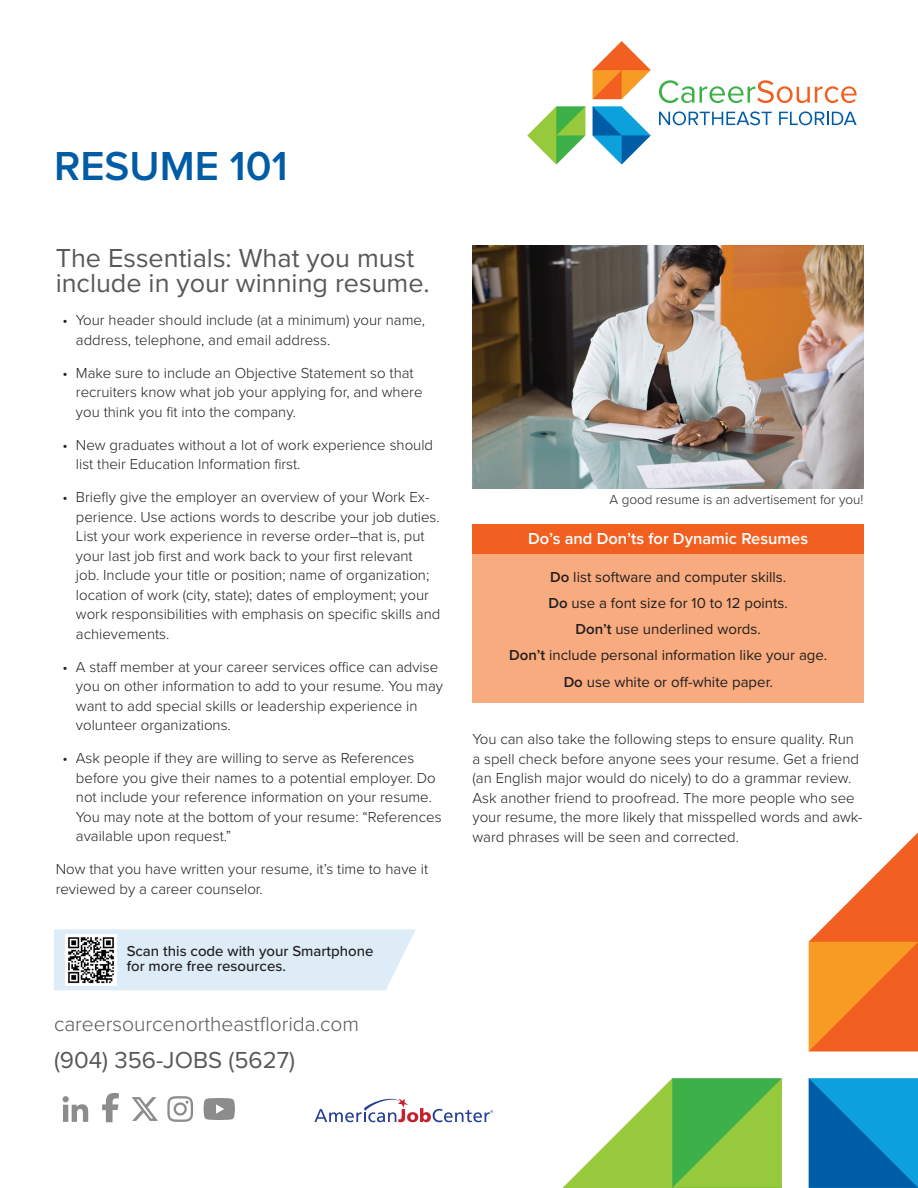
<style>
.page{position:relative;width:918px;height:1188px;background:#fff}
.page>*{position:absolute;margin:0;border:0;box-sizing:border-box;transform-origin:0 0}
.t1{font:600 42px "Proxima Nova";color:#015ca6}
.t2{font:27px/25.5px "Proxima Nova";color:#57585a}
.t3{font:24px "Proxima Nova";color:#57585a}
.t4{font:300 21px "Proxima Nova";color:#57585a}
.t5{font:600 16.5px "Proxima Nova";color:#fff}
.t6{font:300 15px/19.5px "Proxima Nova";color:#231f20}
.t7{font:15px "Proxima Nova";color:#231f20}
.t8{font:500 15px/15px "Proxima Nova";color:#231f20}
.t9{font:300 13.5px "Proxima Nova";color:#231f20}
.s1{font-weight:600}
</style>
<div class="page">
<div style="left:54px;top:929px;width:362px;height:61px;background:#ddecf6"></div>
<svg style="left:527px;top:106px;width:58px;height:59px"></svg>
<svg style="left:593px;top:41px;width:58px;height:58px"></svg>
<svg style="left:593px;top:106px;width:58px;height:59px"></svg>
<svg style="left:659px;top:80px;width:198px;height:23px"></svg>
<svg style="left:659px;top:111px;width:113px;height:14px"></svg>
<svg style="left:779px;top:111px;width:78px;height:14px"></svg>
<div style="left:472px;top:525px;width:392px;height:29px;background:#f26021"></div>
<div style="left:472px;top:554px;width:392px;height:149px;background:#f8ab7f"></div>
<img style="left:472px;top:245px;width:392px;height:243px">
<svg style="left:314px;top:1098px;width:179px;height:24px"></svg>
<img style="left:65px;top:934px;width:52px;height:52px">
<svg style="left:563px;top:1078px;width:219px;height:110px"></svg>
<hr style="left:672px;top:1187px;width:110px;height:1px;background:#3eb049">
<svg style="left:809px;top:832px;width:109px;height:219px"></svg>
<svg style="left:809px;top:1078px;width:109px;height:110px;background:#067ec1"></svg>
<svg style="left:204px;top:1098px;width:31px;height:22px"></svg>
<svg style="left:63px;top:1096px;width:25px;height:26px"></svg>
<svg style="left:102px;top:1093px;width:17px;height:29px"></svg>
<svg style="left:167px;top:1096px;width:26px;height:26px"></svg>
<svg style="left:132px;top:1097px;width:26px;height:24px"></svg>
<p class="t1" style="left:54px;top:135px;width:235px">RESUME 101</p>
<p class="t2" style="left:56px;top:244px;width:375px">The Essentials: What you must include in your winning resume.</p>
<p class="t6" style="left:76px;top:310px;width:351px;text-indent:-14px">• Your header should include (at a minimum) your name, address, telephone, and email address.</p>
<p class="t6" style="left:76px;top:362px;width:348px;text-indent:-14px">• Make sure to include an Objective Statement so that recruiters know what job your applying for, and where you think you fit into the company.</p>
<p class="t6" style="left:76px;top:434px;width:359px;text-indent:-14px">• New graduates without a lot of work experience should list their Education Information first.</p>
<p class="t6" style="left:76px;top:487px;width:366px;text-indent:-14px">• Briefly give the employer an overview of your Work Ex&shy;perience. Use actions words to describe your job duties.<br>List your work experience in reverse order–that is, put your last job first and work back to your first relevant<br>job. Include your title or position; name of organization; location of work (city, state); dates of employment; your work responsibilities with emphasis on specific skills and achievements.</p>
<p class="t6" style="left:76px;top:656px;width:369px;text-indent:-14px">• A staff member at your career services office can advise you on other information to add to your resume. You may want to add special skills or leadership experience in volunteer organizations.</p>
<p class="t6" style="left:76px;top:748px;width:367px;text-indent:-14px">• Ask people if they are willing to serve as References before you give their names to a potential employer. Do not include your reference information on your resume.<br>You may note at the bottom of your resume: “References available upon request.”</p>
<p class="t6" style="left:56px;top:859px;width:374px">Now that you have written your resume, it’s time to have it reviewed by a career counselor.</p>
<p class="t8" style="left:127px;top:943px;width:248px">Scan this code with your Smartphone for more free resources.</p>
<p class="t4" style="left:54px;top:1009px;width:307px">careersourcenortheastflorida.com</p>
<p class="t3" style="left:54px;top:1042px;width:243px">(904) 356-JOBS (5627)</p>
<p class="t9" style="left:609px;top:490px;width:256px">A good resume is an advertisement for you!</p>
<p class="t5" style="left:528px;top:526px;width:282px">Do’s and Don’ts for Dynamic Resumes</p>
<p class="t7" style="left:550px;top:566px;width:238px"><span class="s1">Do</span> list software and computer skills.</p>
<p class="t7" style="left:548px;top:592px;width:241px"><span class="s1">Do</span> use a font size for 10 to 12 points.</p>
<p class="t7" style="left:575px;top:618px;width:187px"><span class="s1">Don’t</span> use underlined words.</p>
<p class="t7" style="left:509px;top:644px;width:320px"><span class="s1">Don’t</span> include personal information like your age.</p>
<p class="t7" style="left:564px;top:671px;width:211px"><span class="s1">Do</span> use white or off-white paper.</p>
<p class="t6" style="left:472px;top:729px;width:392px">You can also take the following steps to ensure quality. Run a spell check before anyone sees your resume. Get a friend (an English major would do nicely) to do a grammar review.<br>Ask another friend to proofread. The more people who see your resume, the more likely that misspelled words and awk&shy;ward phrases will be seen and corrected.</p>
</div>
